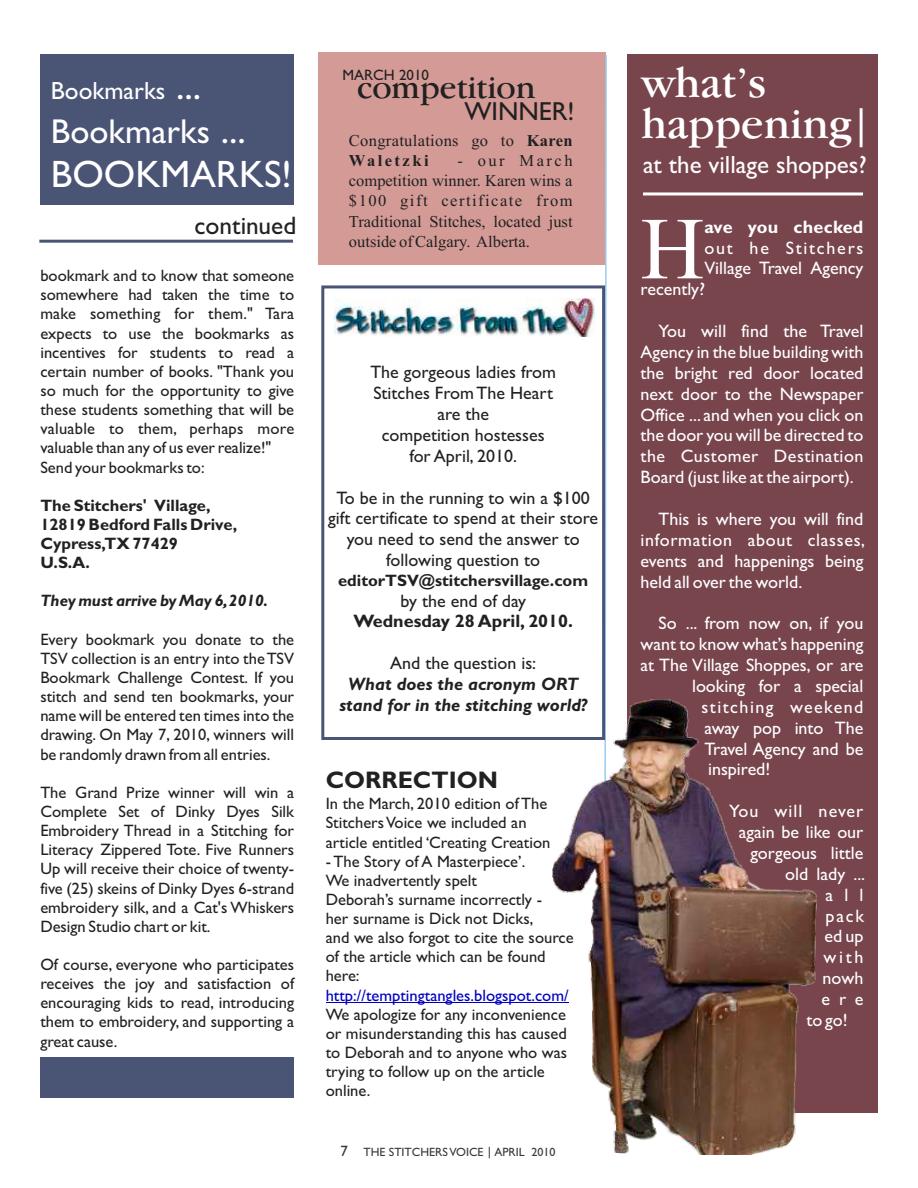
<style>
.page{position:relative;width:918px;height:1188px;background:#fff}
.page>*{position:absolute;margin:0;border:0;box-sizing:border-box;transform-origin:0 0}
.t1{font:88.35px "Times New Roman";color:#fff}
.t2{font:44.25px/40.8px "Garamond IT Cby BT";color:#fff}
.t3{font:38.25px "Gill Sans";color:#fff}
.t4{font:34.5px "Gill Sans";color:#fff}
.t5{font:33.15px "Garamond IT Cby BT";color:#212121}
.t6{font:26.1px "Gill Sans";color:#212121}
.t7{font:25.35px "Gill Sans";color:#212121}
.t8{font:24.9px "Gill Sans";color:#fff}
.t9{font:700 24px "Gill Sans";color:#212121}
.t10{font:18px/20.9px "Gill Sans";color:#fff;text-align:justify}
.t11{font:18px/20.9px "Gill Sans";color:#212121;text-align:center}
.t12{font:italic 700 18px/20.9px "Gill Sans";color:#212121;text-align:center}
.t13{font:700 18px "Gill Sans";color:#212121}
.t14{font:18px "Gill Sans";letter-spacing:.08em;color:#fff}
.t15{font:18px "Gill Sans";letter-spacing:.095em;color:#fff}
.t16{font:700 18px "Gill Sans";letter-spacing:.015em;color:#fff}
.t17{font:18px "Gill Sans";letter-spacing:.06em;color:#fff}
.t18{font:16.5px/19.2px "Gill Sans";color:#212121}
.t19{font:16.5px/20.1px "Times New Roman";color:#212121;text-align:justify}
.t20{font:700 16.5px/19.2px "Gill Sans";color:#212121}
.t21{font:16.5px "Gill Sans";color:#0000c4}
.t22{font:16.5px/20.1px "Times New Roman";letter-spacing:.02em;color:#212121}
.t23{font:italic 700 16.5px "Gill Sans";color:#212121}
.t24{font:15px "Gill Sans";color:#212121}
.t25{font:12px "Gill Sans";color:#383838}
.s1{font-size:38.25px}
.s2{font-weight:700}
.s3{font-size:15px}
.s4{font-family:"Verdana"}
.s5{font-size:39px}
</style>
<div class="page">
<div style="left:319px;top:53px;width:287px;height:212px;background:#d39a96"></div>
<div style="left:627px;top:54px;width:250px;height:1058px;background:#78454d"></div>
<hr style="left:643px;top:192px;width:220px;height:3px;background:#fff">
<svg style="left:605px;top:55px;width:2px;height:229px"></svg>
<img style="left:552px;top:699px;width:265px;height:456px">
<div style="left:40px;top:54px;width:254px;height:151px;background:#4a5475"></div>
<div style="left:40px;top:1057px;width:254px;height:41px;background:#4a5475"></div>
<hr style="left:39px;top:240px;width:254px;height:3px;background:#4a5475">
<svg style="left:321px;top:284px;width:286px;height:457px"></svg>
<img style="left:334px;top:298px;width:260px;height:38px">
<hr style="left:326px;top:1002px;width:243px;height:1px;background:#0000c4">
<h3 class="t8" style="left:51px;top:82px;width:152px">Bookmarks <span class="s1">...</span></h3>
<h3 class="t4" style="left:51px;top:119px;width:196px">Bookmarks <span class="s1">...</span></h3>
<h3 class="t3" style="left:51px;top:161px;width:243px">BOOKMARKS!</h3>
<h3 class="t7" style="left:195px;top:216px;width:103px">continued</h3>
<p class="t18" style="left:40px;top:268px;width:255px">bookmark and to know that someone somewhere had taken the time to make something for them." Tara expects to use the bookmarks as incentives for students to read a certain number of books. "Thank you so much for the opportunity to give these students something that will be valuable to them, perhaps more valuable than any of us ever realize!"<br>Send your bookmarks to:</p>
<p class="t20" style="left:40px;top:497px;width:198px">The Stitchers' Village,<br>12819 Bedford Falls Drive,<br>Cypress,TX 77429<br>U.S.A.</p>
<p class="t23" style="left:40px;top:595px;width:229px">They must arrive by May 6,2010.</p>
<p class="t18" style="left:40px;top:631px;width:255px;text-align:justify">Every bookmark you donate to the TSV collection is an entry into the TSV Bookmark Challenge Contest. If you stitch and send ten bookmarks, your name will be entered ten times into the drawing. On May 7, 2010, winners will be randomly drawn from all entries.</p>
<p class="t18" style="left:40px;top:784px;width:255px;text-align:justify">The Grand Prize winner will win a Complete Set of Dinky Dyes Silk Embroidery Thread in a Stitching for Literacy Zippered Tote. Five Runners Up will receive their choice of twenty&shy;five (25) skeins of Dinky Dyes 6-strand embroidery silk, and a Cat's Whiskers Design Studio chart or kit.</p>
<p class="t18" style="left:40px;top:957px;width:255px;text-align:justify">Of course, everyone who participates receives the joy and satisfaction of encouraging kids to read, introducing them to embroidery, and supporting a great cause.</p>
<p class="t24" style="left:342px;top:69px;width:88px">MARCH 2010</p>
<h3 class="t5" style="left:357px;top:73px;width:180px">competition</h3>
<h3 class="t6" style="left:464px;top:102px;width:112px">WINNER!</h3>
<p class="t22" style="left:349px;top:132px;width:225px">Congratulations go to <span class="s2">Karen<br>Waletzki</span></p>
<p class="t19" style="left:349px;top:152px;width:225px;text-indent:109px">- our March competition winner. Karen wins a $100 gift certificate from Traditional Stitches, located just outside of Calgary. Alberta.</p>
<p class="t11" style="left:370px;top:364px;width:187px">The gorgeous ladies from<br>Stitches From The Heart are the<br>competition hostesses for April, 2010.</p>
<p class="t11" style="left:328px;top:489px;width:271px">To be in the running to win a $100 gift certificate to spend at their store you need to send the answer to following question to</p>
<p class="t20" style="left:338px;top:572px;width:252px">editorTSV@stitchersvillage.com</p>
<p class="t11" style="left:400px;top:592px;width:127px">by the end of day</p>
<p class="t13" style="left:353px;top:615px;width:221px">Wednesday 28 April, 2010.</p>
<p class="t11" style="left:390px;top:655px;width:148px">And the question is:</p>
<p class="t12" style="left:340px;top:675px;width:249px">What does the acronym ORT stand for in the stitching world?</p>
<h3 class="t9" style="left:326px;top:772px;width:174px">CORRECTION</h3>
<p class="t18" style="left:326px;top:796px;width:226px">In the March, 2010 edition of The<br>Stitchers Voice we included an article entitled ‘Creating Creation</p>
<p class="t18" style="left:326px;top:853px;width:249px">- The Story of A Masterpiece’.<br>We inadvertently spelt<br>Deborah’s surname incorrectly -<br>her surname is Dick not Dicks,<br>and we also forgot to cite the source of the article which can be found here:</p>
<p class="t18" style="left:326px;top:1006px;width:243px">We apologize for any inconvenience or misunderstanding this has caused to Deborah and to anyone who was trying to follow up on the article online.</p>
<p class="t21" style="left:326px;top:989px;width:244px">http://temptingtangles.blogspot.com/</p>
<p class="t25" style="left:341px;top:1148px;width:216px"><span class="s3">7</span> THE STITCHERS VOICE <span class="s4">|</span> APRIL 2010</p>
<h2 class="t2" style="left:641px;top:65px;width:231px">what’s happening<span class="s5">|</span></h2>
<h3 class="t8" style="left:643px;top:156px;width:225px">at the village shoppes?</h3>
<h1 class="t1" style="left:641px;top:217px;width:65px">H</h1>
<p class="t16" style="left:704px;top:220px;width:161px">ave you checked</p>
<p class="t15" style="left:704px;top:241px;width:161px">out he Stitchers</p>
<p class="t10" style="left:641px;top:260px;width:224px;text-indent:64px">Village Travel Agency recently?</p>
<p class="t10" style="left:641px;top:323px;width:224px;text-indent:18px">You will find the Travel Agency in the blue building with the bright red door located next door to the Newspaper Office ... and when you click on the door you will be directed to the Customer Destination Board (just like at the airport).</p>
<p class="t10" style="left:641px;top:510px;width:226px;text-indent:18px">This is where you will find information about classes, events and happenings being held all over the world.</p>
<p class="t10" style="left:659px;top:615px;width:206px">So ... from now on, if you</p>
<p class="t10" style="left:641px;top:636px;width:224px">want to know what’s happening</p>
<p class="t10" style="left:641px;top:656px;width:224px">at The Village Shoppes, or are</p>
<p class="t10" style="left:692px;top:677px;width:173px">looking for a special</p>
<p class="t14" style="left:702px;top:700px;width:163px">stitching weekend</p>
<p class="t10" style="left:705px;top:719px;width:160px">away pop into The</p>
<p class="t10" style="left:705px;top:740px;width:160px">Travel Agency and be</p>
<p class="t10" style="left:708px;top:761px;width:64px">inspired!</p>
<p class="t17" style="left:729px;top:805px;width:136px">You will never</p>
<p class="t10" style="left:739px;top:823px;width:126px">again be like our</p>
<p class="t10" style="left:750px;top:844px;width:114px">gorgeous little</p>
<p class="t10" style="left:785px;top:865px;width:81px">old lady ...</p>
<p class="t10" style="left:826px;top:886px;width:39px">all</p>
<p class="t10" style="left:826px;top:907px;width:40px">pack</p>
<p class="t10" style="left:825px;top:928px;width:40px">ed up</p>
<p class="t10" style="left:824px;top:949px;width:41px">with</p>
<p class="t10" style="left:823px;top:970px;width:42px">nowh</p>
<p class="t10" style="left:822px;top:990px;width:43px">ere</p>
<p class="t10" style="left:806px;top:1011px;width:43px">to go!</p>
</div>
